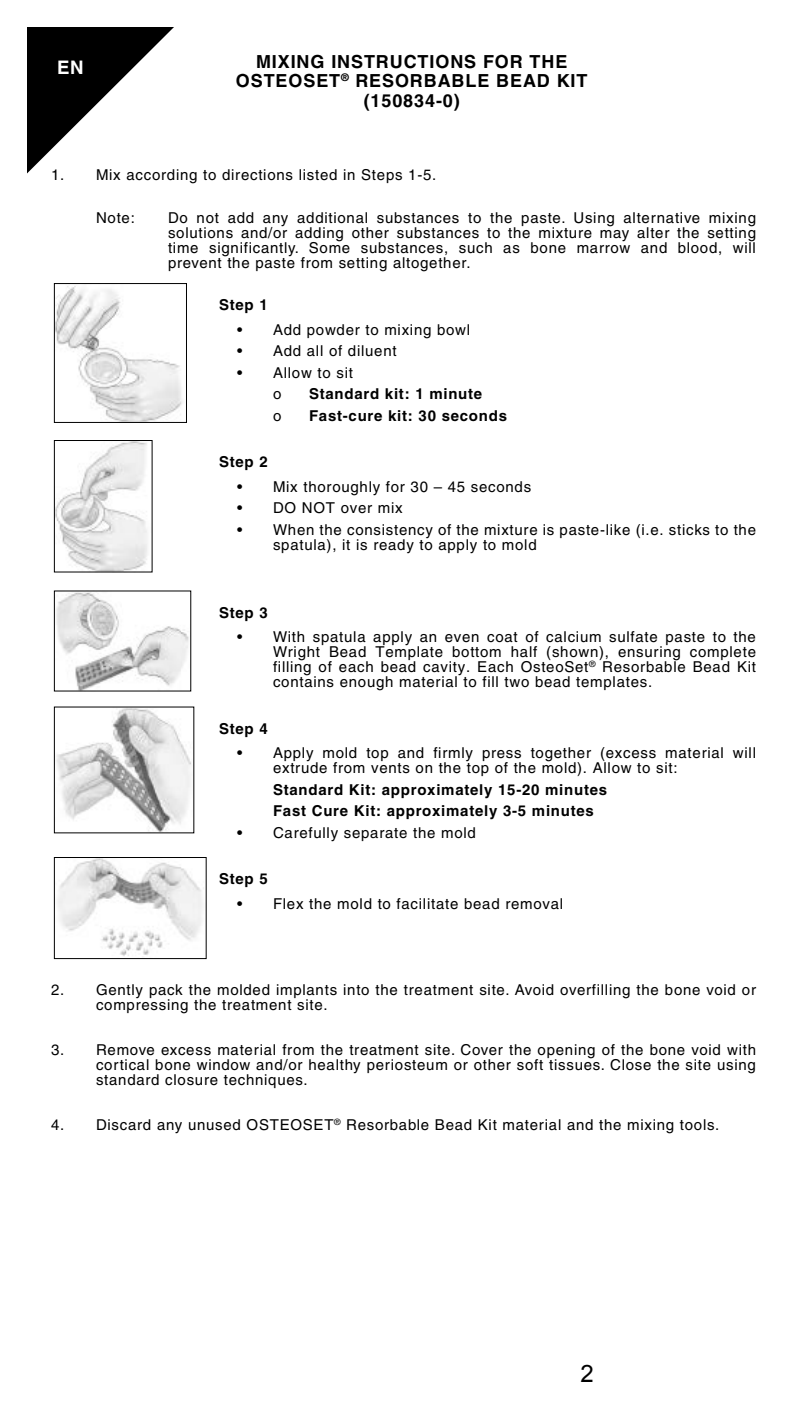
<style>
.page{position:relative;width:810px;height:1404px;background:#fff}
.page>*{position:absolute;margin:0;border:0;box-sizing:border-box;transform-origin:0 0}
.t1{font:24px "Arial";color:#000}
.t2{font:700 18.6px "Helvetica";color:#fff}
.t3{font:700 18px/19.5px "Helvetica";letter-spacing:.05em;color:#000;text-align:center}
.t4{font:15px/15px "Helvetica";letter-spacing:.05em;color:#000}
.t5{font:700 15px/21.6px "Helvetica";letter-spacing:.05em;color:#000}
</style>
<div class="page">
<img style="left:56px;top:286px;width:126px;height:135px">
<div style="left:54px;top:283px;width:133px;height:140px;border:1px solid #000"></div>
<img style="left:56px;top:442px;width:92px;height:128px">
<div style="left:54px;top:440px;width:98px;height:132px;border:1px solid #000"></div>
<img style="left:56px;top:593px;width:133px;height:96px">
<img style="left:56px;top:709px;width:136px;height:122px">
<img style="left:58px;top:859px;width:145px;height:97px">
<div style="left:54px;top:857px;width:153px;height:102px;border:1px solid #000"></div>
<svg style="left:27px;top:27px;width:147px;height:146px"></svg>
<p class="t2" style="left:57px;top:56px;width:28px">EN</p>
<p class="t3" style="left:236px;top:52px;width:353px">MIXING INSTRUCTIONS FOR THE<br>OSTEOSET<sup>®</sup> RESORBABLE BEAD KIT (150834-0)</p>
<p class="t4" style="left:51px;top:167px;width:387px">1. Mix according to directions listed in Steps 1-5.</p>
<p class="t4" style="left:96px;top:210px;width:40px">Note:</p>
<p class="t4" style="left:168px;top:210px;width:590px;text-align:justify">Do not add any additional substances to the paste. Using alternative mixing solutions and/or adding other substances to the mixture may alter the setting time significantly. Some substances, such as bone marrow and blood, will prevent the paste from setting altogether.</p>
<p class="t5" style="left:219px;top:294px;width:50px">Step 1</p>
<p class="t4" style="left:237px;top:322px;width:235px">• Add powder to mixing bowl</p>
<p class="t4" style="left:237px;top:344px;width:161px">• Add all of diluent</p>
<p class="t4" style="left:273px;top:362px;width:81px;line-height:21.6px;text-indent:-36px">• Allow to sit o</p>
<p class="t5" style="left:309px;top:383px;width:175px">Standard kit: 1 minute</p>
<p class="t4" style="left:273px;top:408px;width:10px">o</p>
<p class="t5" style="left:309px;top:405px;width:200px">Fast-cure kit: 30 seconds</p>
<p class="t5" style="left:219px;top:451px;width:50px">Step 2</p>
<p class="t4" style="left:237px;top:479px;width:296px">• Mix thoroughly for 30 – 45 seconds</p>
<p class="t4" style="left:237px;top:501px;width:167px">• DO NOT over mix</p>
<p class="t4" style="left:273px;top:522px;width:485px;text-indent:-36px">• When the consistency of the mixture is paste-like (i.e. sticks to the spatula), it is ready to apply to mold</p>
<p class="t5" style="left:219px;top:601px;width:50px">Step 3</p>
<p class="t4" style="left:273px;top:630px;width:485px;text-align:justify;text-indent:-36px">• With spatula apply an even coat of calcium sulfate paste to the Wright Bead Template bottom half (shown), ensuring complete filling of each bead cavity. Each OsteoSet<sup>®</sup> Resorbable Bead Kit contains enough material to fill two bead templates.</p>
<p class="t5" style="left:219px;top:717px;width:50px">Step 4</p>
<p class="t4" style="left:273px;top:746px;width:485px;text-indent:-36px">• Apply mold top and firmly press together (excess material will extrude from vents on the top of the mold). Allow to sit:</p>
<p class="t5" style="left:273px;top:779px;width:336px">Standard Kit: approximately 15-20 minutes<br>Fast Cure Kit: approximately 3-5 minutes</p>
<p class="t4" style="left:237px;top:825px;width:240px">• Carefully separate the mold</p>
<p class="t5" style="left:219px;top:868px;width:50px">Step 5</p>
<p class="t4" style="left:237px;top:896px;width:328px">• Flex the mold to facilitate bead removal</p>
<p class="t4" style="left:96px;top:982px;width:662px;text-indent:-45px">2. Gently pack the molded implants into the treatment site. Avoid overfilling the bone void or compressing the treatment site.</p>
<p class="t4" style="left:96px;top:1042px;width:662px;text-align:justify;text-indent:-45px">3. Remove excess material from the treatment site. Cover the opening of the bone void with cortical bone window and/or healthy periosteum or other soft tissues. Close the site using standard closure techniques.</p>
<p class="t4" style="left:51px;top:1117px;width:670px">4. Discard any unused OSTEOSET<sup>®</sup> Resorbable Bead Kit material and the mixing tools.</p>
<h1 class="t1" style="left:581px;top:1358px;width:15px">2</h1>
</div>
